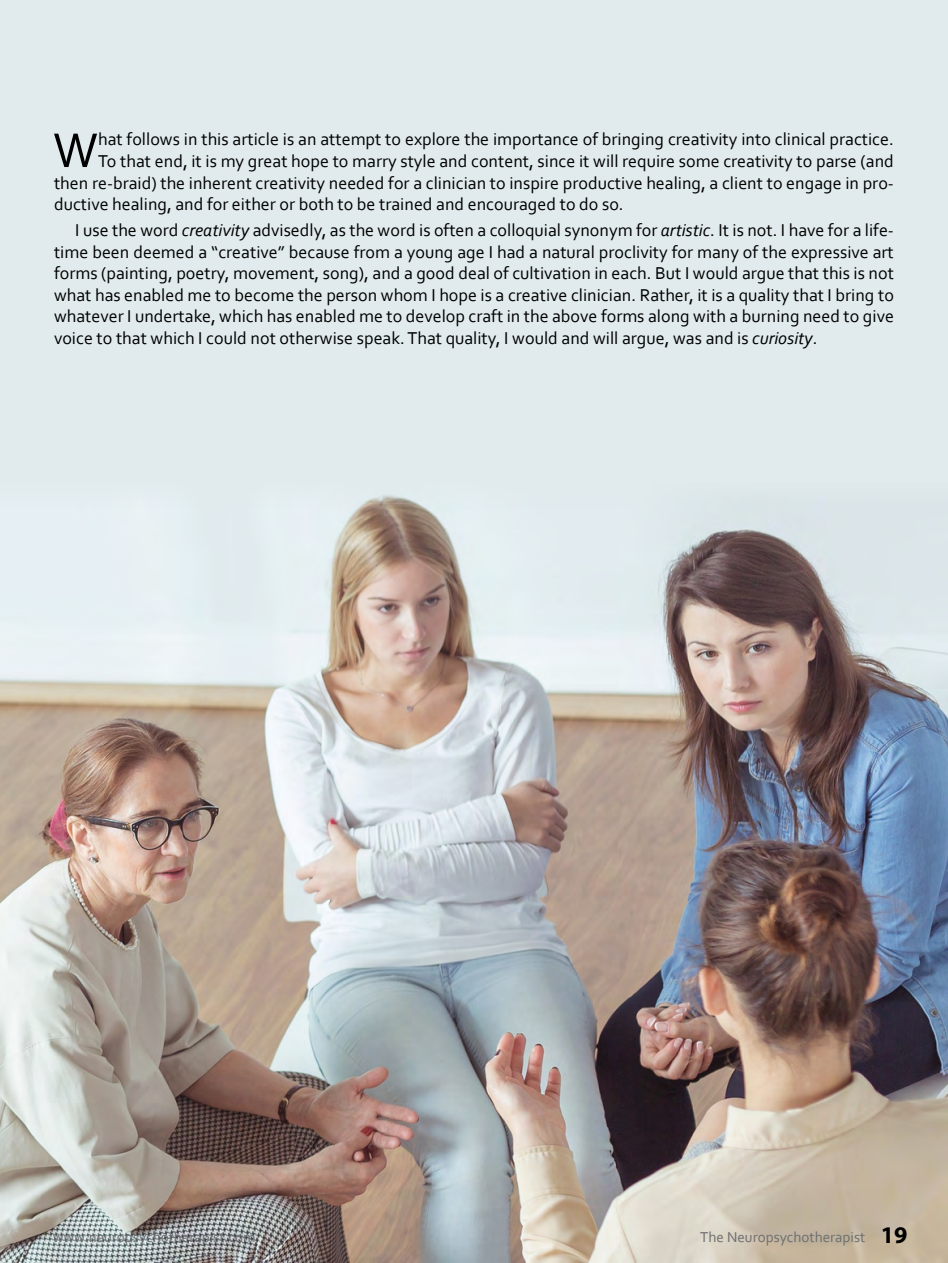
<style>
.page{position:relative;width:948px;height:1263px;background:#fff}
.page>*{position:absolute;margin:0;border:0;box-sizing:border-box;transform-origin:0 0}
.Feature_Body{font:51px "Corbel";color:#000}
.Feature_Body-2{font:18px/21.6px "Corbel";color:#000;text-align:justify}
.t1{font:15px "Corbel";color:#6d6e71}
.s1{font-style:italic}
.s2{font-family:"Myriad Pro";font-weight:700;font-size:24px;color:#000}
</style>
<div class="page">
<div style="left:0;top:0;width:947px;height:575px;background:#e1ebed"></div>
<img style="left:0;top:495px;width:947px;height:768px">
<p class="Feature_Body" style="left:53px;top:118px;width:47px">W</p>
<p class="Feature_Body-2" style="left:98px;top:128px;width:797px">hat follows in this article is an attempt to explore the importance of bringing creativity into clinical practice.</p>
<p class="Feature_Body-2" style="left:98px;top:150px;width:797px">To that end, it is my great hope to marry style and content, since it will require some creativity to parse (and</p>
<p class="Feature_Body-2" style="left:54px;top:171px;width:841px">then re-braid) the inherent creativity needed for a clinician to inspire productive healing, a client to engage in pro-</p>
<p class="Feature_Body-2" style="left:54px;top:193px;width:571px">ductive healing, and for either or both to be trained and encouraged to do so.</p>
<p class="Feature_Body-2" style="left:54px;top:219px;width:841px;text-indent:21px">I use the word <span class="s1">creativity</span> advisedly, as the word is often a colloquial synonym for <span class="s1">artistic</span>. It is not. I have for a life&shy;time been deemed a “creative” because from a young age I had a natural proclivity for many of the expressive art forms (painting, poetry, movement, song), and a good deal of cultivation in each. But I would argue that this is not what has enabled me to become the person whom I hope is a creative clinician. Rather, it is a quality that I bring to whatever I undertake, which has enabled me to develop craft in the above forms along with a burning need to give voice to that which I could not otherwise speak. That quality, I would and will argue, was and is <span class="s1">curiosity</span>.</p>
<p class="t1" style="left:53px;top:1228px;width:204px">www.neuropsychotherapist.com</p>
<p class="t1" style="left:700px;top:1228px;width:209px">The Neuropsychotherapist <span class="s2">19</span></p>
</div>
